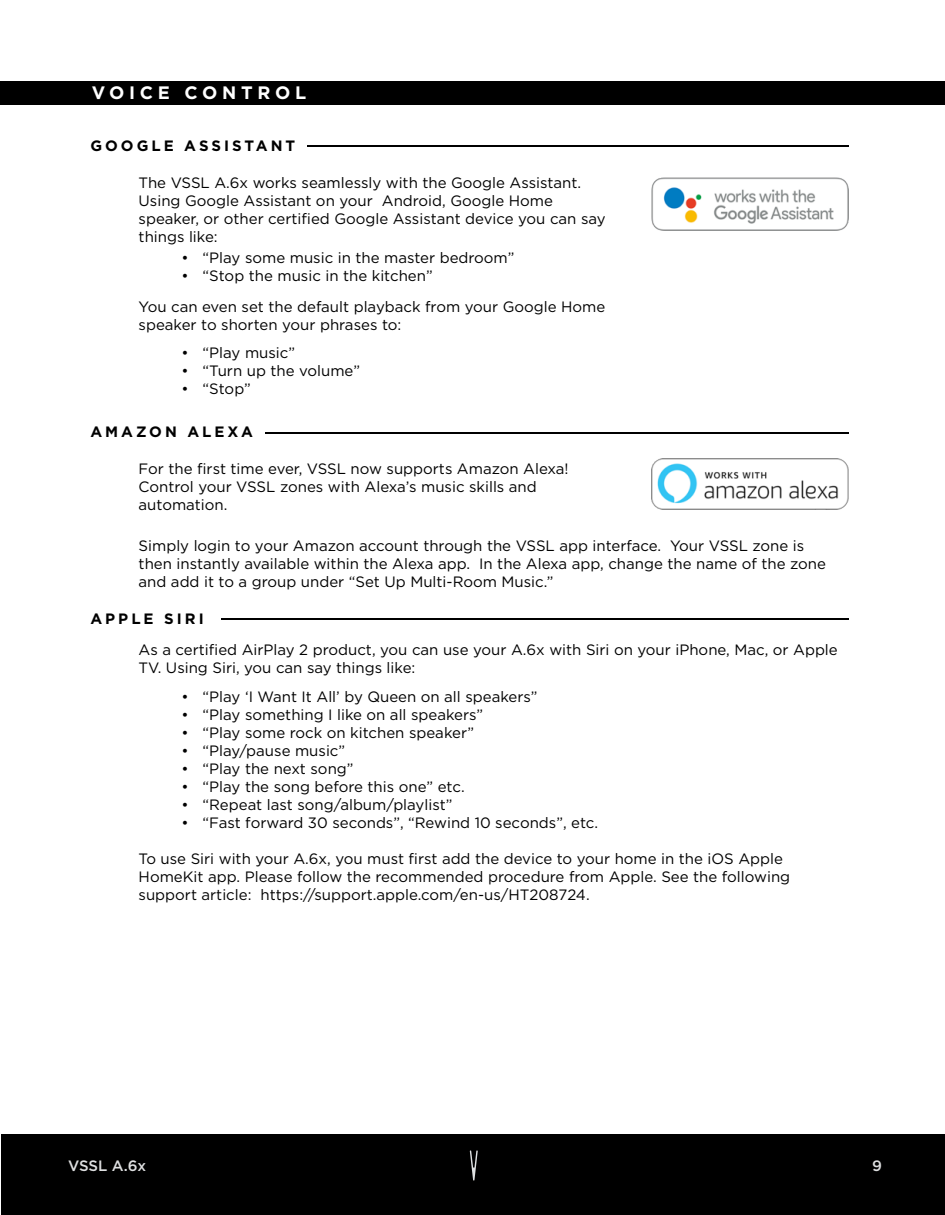
<style>
.page{position:relative;width:945px;height:1215px;background:#fff}
.page>*{position:absolute;margin:0;border:0;box-sizing:border-box;transform-origin:0 0}
.t1{font:700 18px "Gotham";letter-spacing:.26em;color:#fff}
.t2{font:15px/18px "Gotham";color:#000}
.t3{font:700 15px "Gotham";letter-spacing:.2em;color:#000}
.t4{font:500 15px "Gotham";letter-spacing:-.005em;color:#dfe0e1}
</style>
<div class="page">
<div style="left:2px;top:1134px;width:943px;height:81px;background:#000"></div>
<svg style="left:470px;top:1150px;width:8px;height:31px"></svg>
<div style="left:0;top:81px;width:945px;height:24px;background:#000"></div>
<hr style="left:307px;top:145px;width:542px;height:2px;background:#000">
<hr style="left:265px;top:432px;width:584px;height:1px;background:#000">
<hr style="left:221px;top:619px;width:628px;height:1px;background:#000">
<img style="left:651px;top:178px;width:198px;height:52px">
<img style="left:651px;top:459px;width:198px;height:50px">
<p class="t1" style="left:92px;top:81px;width:216px">VOICE CONTROL</p>
<p class="t3" style="left:90px;top:135px;width:206px">GOOGLE ASSISTANT</p>
<p class="t2" style="left:139px;top:173px;width:469px">The VSSL A.6x works seamlessly with the Google Assistant.<br>Using Google Assistant on your Android, Google Home speaker, or other certified Google Assistant device you can say things like:</p>
<p class="t2" style="left:181px;top:248px;width:9px">• •</p>
<p class="t2" style="left:203px;top:248px;width:313px">“Play some music in the master bedroom” “Stop the music in the kitchen”</p>
<p class="t2" style="left:139px;top:297px;width:468px">You can even set the default playback from your Google Home speaker to shorten your phrases to:</p>
<p class="t2" style="left:181px;top:343px;width:9px;text-align:justify">• • •</p>
<p class="t2" style="left:203px;top:343px;width:159px">“Play music”<br>“Turn up the volume” “Stop”</p>
<p class="t3" style="left:90px;top:422px;width:164px">AMAZON ALEXA</p>
<p class="t2" style="left:139px;top:460px;width:432px">For the first time ever, VSSL now supports Amazon Alexa!<br>Control your VSSL zones with Alexa’s music skills and automation.</p>
<p class="t2" style="left:139px;top:537px;width:689px">Simply login to your Amazon account through the VSSL app interface. Your VSSL zone is then instantly available within the Alexa app. In the Alexa app, change the name of the zone and add it to a group under “Set Up Multi-Room Music.”</p>
<p class="t3" style="left:90px;top:609px;width:115px">APPLE SIRI</p>
<p class="t2" style="left:139px;top:641px;width:701px">As a certified AirPlay 2 product, you can use your A.6x with Siri on your iPhone, Mac, or Apple<br>TV. Using Siri, you can say things like:</p>
<p class="t2" style="left:181px;top:688px;width:9px;text-align:justify">• • • • • • • •</p>
<p class="t2" style="left:203px;top:688px;width:397px">“Play ‘I Want It All’ by Queen on all speakers”<br>“Play something I like on all speakers”<br>“Play some rock on kitchen speaker”<br>“Play/pause music”<br>“Play the next song”<br>“Play the song before this one” etc.<br>“Repeat last song/album/playlist”<br>“Fast forward 30 seconds”, “Rewind 10 seconds”, etc.</p>
<p class="t2" style="left:139px;top:849px;width:653px">To use Siri with your A.6x, you must first add the device to your home in the iOS Apple<br>HomeKit app. Please follow the recommended procedure from Apple. See the following support article: https://support.apple.com/en-us/HT208724.</p>
<p class="t4" style="left:68px;top:1156px;width:80px">VSSL A.6x</p>
<p class="t4" style="left:872px;top:1156px;width:11px">9</p>
</div>
